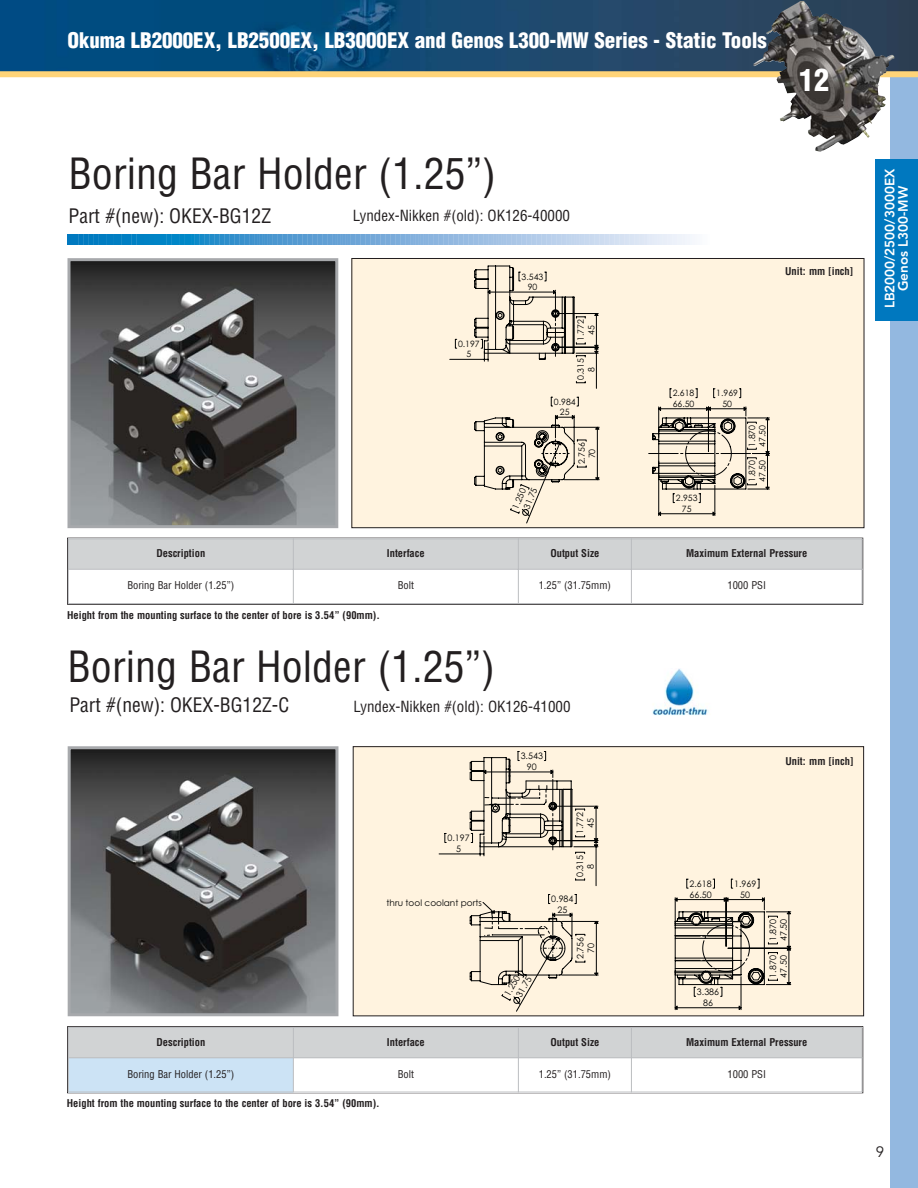
<style>
.page{position:relative;width:918px;height:1188px;background:#fff}
.page>*{position:absolute;margin:0;border:0;box-sizing:border-box;transform-origin:0 0}
.t1{font:condensed 42px "Helvetica";color:#231f20}
.t2{font:900 condensed 30px "Helvetica";color:#fff}
.t3{font:900 condensed 21px "Helvetica";letter-spacing:-.005em;color:#fff}
.t4{font:condensed 19.5px "Helvetica";color:#231f20}
.t5{font:condensed 15px "Helvetica";color:#231f20}
.t6{font:15px "Avenir";color:#231f20}
.t7{font:800 13.5px/13.5px "Avenir";color:#fff;text-align:center}
.t8{font:700 condensed 10.5px "Helvetica";color:#231f20}
.t9{font:condensed 10.5px "Helvetica";color:#231f20}
.t10{font:8.85px/10.6px "Century Gothic";color:#010202;text-align:center}
.t11{font:8.7px/10.4px "Century Gothic";color:#010202}
</style>
<div class="page">
<div style="left:891px;top:75px;width:27px;height:1113px;background:#93b8e0"></div>
<img style="left:0;top:0;width:918px;height:71px">
<div style="left:875px;top:159px;width:43px;height:162px;background:#0078bf"></div>
<div style="left:352px;top:258px;width:512px;height:270px;background:#fff3df"></div>
<svg style="left:449px;top:271px;width:321px;height:252px"></svg>
<div style="left:351px;top:258px;width:513px;height:270px;border:1px solid #231f20"></div>
<img style="left:72px;top:262px;width:262px;height:262px">
<div style="left:68px;top:258px;width:270px;height:270px;border:3px solid #a7a9ac"></div>
<div style="left:353px;top:747px;width:511px;height:269px;background:#fff3df"></div>
<svg style="left:438px;top:751px;width:353px;height:261px"></svg>
<div style="left:353px;top:746px;width:511px;height:270px;border:1px solid #231f20"></div>
<img style="left:72px;top:750px;width:262px;height:262px">
<div style="left:68px;top:746px;width:270px;height:270px;border:3px solid #a7a9ac"></div>
<svg style="left:68px;top:235px;width:624px;height:10px;background:#72afda"></svg>
<img style="left:652px;top:669px;width:57px;height:46px">
<div style="left:67px;top:538px;width:796px;height:67px;border:1px solid #231f20"></div>
<div style="left:68px;top:539px;width:225px;height:30px;background:#d1d3d4"></div>
<div style="left:293px;top:539px;width:225px;height:30px;background:#d1d3d4"></div>
<div style="left:518px;top:539px;width:113px;height:30px;background:#d1d3d4"></div>
<div style="left:631px;top:539px;width:231px;height:30px;background:#d1d3d4"></div>
<div style="left:631px;top:569px;width:231px;height:35px;background:#fff"></div>
<hr style="left:68px;top:539px;width:1px;height:65px;background:#bbbdc0">
<hr style="left:293px;top:539px;width:1px;height:65px;background:#bbbdc0">
<hr style="left:518px;top:539px;width:1px;height:65px;background:#bbbdc0">
<hr style="left:631px;top:539px;width:1px;height:65px;background:#bbbdc0">
<hr style="left:862px;top:539px;width:1px;height:65px;background:#bbbdc0">
<hr style="left:68px;top:539px;width:794px;height:1px;background:#bbbdc0">
<hr style="left:68px;top:569px;width:794px;height:1px;background:#bbbdc0">
<hr style="left:68px;top:603px;width:794px;height:1px;background:#bbbdc0">
<div style="left:68px;top:1027px;width:225px;height:31px;background:#d1d3d4"></div>
<div style="left:293px;top:1027px;width:225px;height:31px;background:#d1d3d4"></div>
<div style="left:518px;top:1027px;width:113px;height:31px;background:#d1d3d4"></div>
<div style="left:631px;top:1027px;width:231px;height:31px;background:#d1d3d4"></div>
<div style="left:68px;top:1058px;width:225px;height:34px;background:#cce3f5"></div>
<hr style="left:68px;top:1027px;width:1px;height:65px;background:#bbbdc0">
<hr style="left:293px;top:1027px;width:1px;height:65px;background:#bbbdc0">
<hr style="left:518px;top:1027px;width:1px;height:65px;background:#bbbdc0">
<hr style="left:631px;top:1027px;width:1px;height:65px;background:#bbbdc0">
<hr style="left:862px;top:1027px;width:1px;height:65px;background:#bbbdc0">
<hr style="left:68px;top:1027px;width:794px;height:1px;background:#bbbdc0">
<hr style="left:68px;top:1057px;width:794px;height:1px;background:#bbbdc0">
<hr style="left:68px;top:1092px;width:794px;height:1px;background:#bbbdc0">
<div style="left:0;top:71px;width:918px;height:6px;background:#ffd478"></div>
<img style="left:753px;top:14px;width:142px;height:138px">
<h3 class="t3" style="left:67px;top:32px;width:701px">Okuma LB2000EX, LB2500EX, LB3000EX and Genos L300-MW Series - Static Tools</h3>
<h2 class="t2" style="left:799px;top:68px;width:31px">12</h2>
<h1 class="t1" style="left:68px;top:157px;width:429px">Boring Bar Holder (1.25”)</h1>
<h3 class="t4" style="left:69px;top:208px;width:204px">Part #(new): OKEX-BG12Z</h3>
<h3 class="t5" style="left:353px;top:210px;width:219px">Lyndex-Nikken #(old): OK126-40000</h3>
<p class="t11" style="left:522px;top:272px;width:23px">3.543</p>
<p class="t11" style="left:458px;top:339px;width:23px">0.197</p>
<p class="t11" style="left:467px;top:349px;width:6px">5</p>
<p class="t11" style="left:528px;top:282px;width:11px">90</p>
<p class="t11" style="left:510px;top:507px;width:28px;text-align:center;rotate:-68deg">1.250<br>31.75</p>
<p class="t11" style="left:576px;top:341px;width:23px;rotate:-90deg">1.772</p>
<p class="t11" style="left:586px;top:335px;width:11px;rotate:-90deg">45</p>
<p class="t11" style="left:576px;top:380px;width:23px;rotate:-90deg">0.315</p>
<p class="t11" style="left:586px;top:372px;width:6px;rotate:-90deg">8</p>
<p class="t11" style="left:554px;top:397px;width:23px">0.984</p>
<p class="t11" style="left:560px;top:407px;width:11px">25</p>
<p class="t11" style="left:577px;top:464px;width:23px;text-align:center;rotate:-90deg">2.756<br>70</p>
<p class="t8" style="left:785px;top:267px;width:70px">Unit: mm [inch]</p>
<p class="t11" style="left:673px;top:388px;width:23px">2.618</p>
<p class="t11" style="left:673px;top:399px;width:23px">66.50</p>
<p class="t11" style="left:676px;top:493px;width:23px">2.953</p>
<p class="t11" style="left:682px;top:504px;width:11px">75</p>
<p class="t11" style="left:716px;top:388px;width:23px">1.969</p>
<p class="t11" style="left:722px;top:399px;width:11px">50</p>
<p class="t11" style="left:747px;top:447px;width:23px;rotate:-90deg">1.870<br>47.50</p>
<p class="t11" style="left:747px;top:482px;width:23px;rotate:-90deg">1.870<br>47.50</p>
<p class="t8" style="left:156px;top:549px;width:50px">Description</p>
<p class="t8" style="left:387px;top:549px;width:39px">Interface</p>
<p class="t8" style="left:550px;top:549px;width:50px">Output Size</p>
<p class="t8" style="left:686px;top:549px;width:123px">Maximum External Pressure</p>
<p class="t9" style="left:127px;top:581px;width:108px">Boring Bar Holder (1.25”)</p>
<p class="t9" style="left:398px;top:581px;width:18px">Bolt</p>
<p class="t9" style="left:539px;top:581px;width:74px">1.25” (31.75mm)</p>
<p class="t9" style="left:727px;top:581px;width:40px">1000 PSI</p>
<p class="t8" style="left:67px;top:611px;width:314px">Height from the mounting surface to the center of bore is 3.54” (90mm).</p>
<h1 class="t1" style="left:68px;top:651px;width:429px">Boring Bar Holder (1.25”)</h1>
<h3 class="t4" style="left:69px;top:698px;width:221px">Part #(new): OKEX-BG12Z-C</h3>
<h3 class="t5" style="left:353px;top:701px;width:219px">Lyndex-Nikken #(old): OK126-41000</h3>
<p class="t10" style="left:521px;top:751px;width:24px">3.543</p>
<p class="t10" style="left:448px;top:833px;width:24px">0.197</p>
<p class="t10" style="left:456px;top:844px;width:6px">5</p>
<p class="t10" style="left:387px;top:897px;width:97px">thru tool coolant ports</p>
<p class="t10" style="left:527px;top:762px;width:11px">90</p>
<p class="t10" style="left:502px;top:993px;width:29px;rotate:-60deg">1.250<br>31.75</p>
<p class="t10" style="left:575px;top:834px;width:24px;rotate:-90deg">1.772</p>
<p class="t10" style="left:575px;top:877px;width:24px;rotate:-90deg">0.315<br>8</p>
<p class="t10" style="left:586px;top:828px;width:11px;rotate:-90deg">45</p>
<p class="t10" style="left:551px;top:894px;width:24px">0.984</p>
<p class="t10" style="left:557px;top:905px;width:11px">25</p>
<p class="t10" style="left:575px;top:959px;width:24px;rotate:-90deg">2.756<br>70</p>
<p class="t8" style="left:785px;top:757px;width:70px">Unit: mm [inch]</p>
<p class="t10" style="left:690px;top:879px;width:24px">2.618</p>
<p class="t10" style="left:690px;top:889px;width:24px">66.50</p>
<p class="t10" style="left:697px;top:987px;width:24px">3.386</p>
<p class="t10" style="left:703px;top:997px;width:11px">86</p>
<p class="t10" style="left:734px;top:879px;width:24px">1.969</p>
<p class="t10" style="left:740px;top:889px;width:11px">50</p>
<p class="t10" style="left:768px;top:941px;width:24px;text-align:left;rotate:-90deg">1.870<br>47.50</p>
<p class="t10" style="left:768px;top:978px;width:24px;text-align:left;rotate:-90deg">1.870<br>47.50</p>
<p class="t8" style="left:156px;top:1038px;width:50px">Description</p>
<p class="t8" style="left:387px;top:1038px;width:39px">Interface</p>
<p class="t8" style="left:550px;top:1038px;width:50px">Output Size</p>
<p class="t8" style="left:686px;top:1038px;width:123px">Maximum External Pressure</p>
<p class="t9" style="left:127px;top:1070px;width:108px">Boring Bar Holder (1.25”)</p>
<p class="t9" style="left:398px;top:1070px;width:18px">Bolt</p>
<p class="t9" style="left:539px;top:1070px;width:74px">1.25” (31.75mm)</p>
<p class="t9" style="left:728px;top:1070px;width:40px">1000 PSI</p>
<p class="t8" style="left:67px;top:1099px;width:314px">Height from the mounting surface to the center of bore is 3.54” (90mm).</p>
<p class="t7" style="left:884px;top:308px;width:141px;rotate:-90deg">LB2000/2500/3000EX<br>Genos L300-MW</p>
<h3 class="t6" style="left:876px;top:1145px;width:10px">9</h3>
</div>
